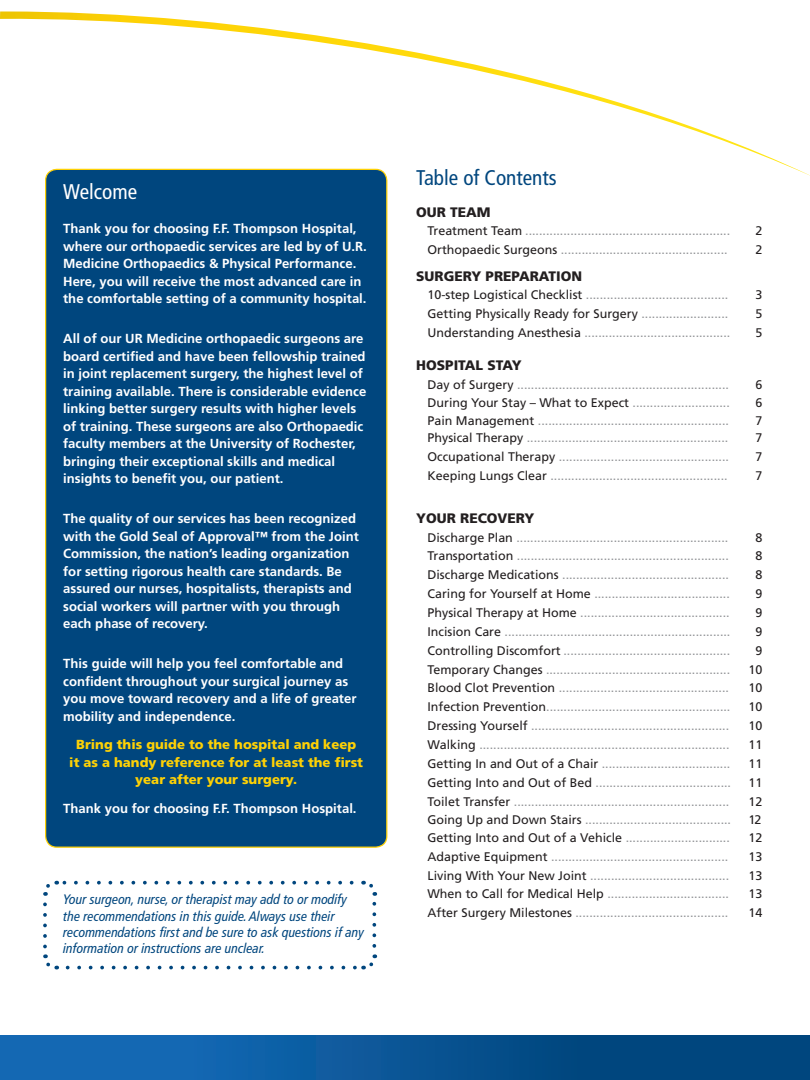
<style>
.page{position:relative;width:810px;height:1080px;background:#fff}
.page>*{position:absolute;margin:0;border:0;box-sizing:border-box;transform-origin:0 0}
._541_Lg_Subhead{font:condensed 21.25px "Frutiger LT Pro";color:#00467e}
._541_Lg_Subhead-2{font:condensed 21.25px "Frutiger LT Pro";color:#fff}
.bullet_text{font:italic condensed 13.75px/16.2px "Frutiger LT Pro";color:#00467e}
.STEP{font:900 13.75px "Frutiger";color:#231f20}
.Roman10Sub{font:900 13.75px "Frutiger";color:#231f20}
.bullet_text-2{font:700 13.12px/17.5px "Frutiger";color:#fff}
.bullet_text-3{font:900 13.12px/17.5px "Frutiger";color:#fed105;text-align:center}
.Roman10Sub-2{font:12.5px "Frutiger";color:#939598}
.Roman10Sub-3{font:12.5px "Frutiger";color:#231f20}
.s1{color:#231f20}
.s2{color:#939598}
</style>
<div class="page">
<div style="left:0;top:1035px;width:810px;height:45px;background:linear-gradient(to right,#176ebc,#003f73)"></div>
<svg style="left:0;top:11px;width:810px;height:165px"></svg>
<div style="left:46px;top:169px;width:341px;height:678px;background:#00467e;border-radius:11px"></div>
<svg style="left:68px;top:966px;width:289px;height:3px"></svg>
<svg style="left:43px;top:904px;width:14px;height:66px"></svg>
<svg style="left:363px;top:954px;width:15px;height:16px"></svg>
<svg style="left:363px;top:880px;width:13px;height:66px"></svg>
<svg style="left:43px;top:881px;width:309px;height:15px"></svg>
<p class="_541_Lg_Subhead-2" style="left:63px;top:179px;width:75px">Welcome</p>
<p class="bullet_text-2" style="left:63px;top:220px;width:305px">Thank you for choosing F.F. Thompson Hospital, where our orthopaedic services are led by of U.R.<br>Medicine Orthopaedics &amp; Physical Performance.<br>Here, you will receive the most advanced care in the comfortable setting of a community hospital.</p>
<p class="bullet_text-2" style="left:63px;top:330px;width:305px">All of our UR Medicine orthopaedic surgeons are board certified and have been fellowship trained in joint replacement surgery, the highest level of training available. There is considerable evidence linking better surgery results with higher levels of training. These surgeons are also Orthopaedic faculty members at the University of Rochester, bringing their exceptional skills and medical insights to benefit you, our patient.</p>
<p class="bullet_text-2" style="left:63px;top:510px;width:297px">The quality of our services has been recognized with the Gold Seal of Approval™ from the Joint Commission, the nation’s leading organization for setting rigorous health care standards. Be assured our nurses, hospitalists, therapists and social workers will partner with you through each phase of recovery.</p>
<p class="bullet_text-2" style="left:63px;top:655px;width:295px">This guide will help you feel comfortable and confident throughout your surgical journey as you move toward recovery and a life of greater mobility and independence.</p>
<p class="bullet_text-3" style="left:69px;top:736px;width:295px">Bring this guide to the hospital and keep<br>it as a handy reference for at least the first year after your surgery.</p>
<p class="bullet_text-2" style="left:63px;top:800px;width:295px">Thank you for choosing F.F. Thompson Hospital.</p>
<p class="bullet_text" style="left:63px;top:891px;width:302px">Your surgeon, nurse, or therapist may add to or modify the recommendations in this guide. Always use their recommendations first and be sure to ask questions if any information or instructions are unclear.</p>
<p class="_541_Lg_Subhead" style="left:416px;top:165px;width:142px">Table of Contents</p>
<p class="STEP" style="left:416px;top:203px;width:76px">OUR TEAM</p>
<p class="Roman10Sub-2" style="left:428px;top:224px;width:304px"><span class="s1">Treatment Team</span> ...........................................................</p>
<p class="Roman10Sub-3" style="left:756px;top:224px;width:8px">2</p>
<p class="Roman10Sub-2" style="left:427px;top:243px;width:302px"><span class="s1">Orthopaedic Surgeons</span> ................................................</p>
<p class="Roman10Sub-3" style="left:756px;top:243px;width:8px">2</p>
<p class="STEP" style="left:416px;top:267px;width:168px">SURGERY PREPARATION</p>
<p class="Roman10Sub-2" style="left:427px;top:288px;width:302px"><span class="s1">10-step Logistical Checklist</span> .........................................</p>
<p class="Roman10Sub-3" style="left:756px;top:288px;width:8px">3</p>
<p class="Roman10Sub-3" style="left:427px;top:307px;width:302px">Getting Physically Ready for Surgery <span class="s2">.........................</span></p>
<p class="Roman10Sub-3" style="left:756px;top:307px;width:8px">5</p>
<p class="Roman10Sub-2" style="left:427px;top:325px;width:304px"><span class="s1">Understanding Anesthesia</span> ..........................................</p>
<p class="Roman10Sub-3" style="left:756px;top:325px;width:8px">5</p>
<p class="Roman10Sub" style="left:416px;top:357px;width:107px">HOSPITAL STAY</p>
<p class="Roman10Sub-2" style="left:427px;top:377px;width:303px"><span class="s1">Day of Surgery</span> .............................................................</p>
<p class="Roman10Sub-3" style="left:756px;top:377px;width:8px">6</p>
<p class="Roman10Sub-2" style="left:427px;top:396px;width:304px"><span class="s1">During Your Stay – What to Expect</span> ............................</p>
<p class="Roman10Sub-3" style="left:756px;top:396px;width:8px">6</p>
<p class="Roman10Sub-2" style="left:427px;top:413px;width:303px"><span class="s1">Pain Management</span> .......................................................</p>
<p class="Roman10Sub-3" style="left:756px;top:413px;width:8px">7</p>
<p class="Roman10Sub-2" style="left:427px;top:431px;width:302px"><span class="s1">Physical Therapy</span> ..........................................................</p>
<p class="Roman10Sub-3" style="left:756px;top:431px;width:8px">7</p>
<p class="Roman10Sub-2" style="left:427px;top:450px;width:303px"><span class="s1">Occupational Therapy</span> .................................................</p>
<p class="Roman10Sub-3" style="left:756px;top:450px;width:8px">7</p>
<p class="Roman10Sub-2" style="left:427px;top:468px;width:302px"><span class="s1">Keeping Lungs Clear</span> ...................................................</p>
<p class="Roman10Sub-3" style="left:756px;top:468px;width:8px">7</p>
<p class="STEP" style="left:416px;top:510px;width:120px">YOUR RECOVERY</p>
<p class="Roman10Sub-2" style="left:427px;top:530px;width:302px"><span class="s1">Discharge Plan</span> .............................................................</p>
<p class="Roman10Sub-3" style="left:756px;top:530px;width:8px">8</p>
<p class="Roman10Sub-2" style="left:427px;top:549px;width:303px"><span class="s1">Transportation</span> .............................................................</p>
<p class="Roman10Sub-3" style="left:756px;top:549px;width:8px">8</p>
<p class="Roman10Sub-2" style="left:427px;top:568px;width:303px"><span class="s1">Discharge Medications</span> ................................................</p>
<p class="Roman10Sub-3" style="left:756px;top:568px;width:8px">8</p>
<p class="Roman10Sub-2" style="left:427px;top:586px;width:304px"><span class="s1">Caring for Yourself at Home</span> .......................................</p>
<p class="Roman10Sub-3" style="left:756px;top:586px;width:8px">9</p>
<p class="Roman10Sub-2" style="left:427px;top:605px;width:304px"><span class="s1">Physical Therapy at Home</span> ...........................................</p>
<p class="Roman10Sub-3" style="left:756px;top:605px;width:8px">9</p>
<p class="Roman10Sub-2" style="left:427px;top:624px;width:304px"><span class="s1">Incision Care</span> .................................................................</p>
<p class="Roman10Sub-3" style="left:756px;top:624px;width:8px">9</p>
<p class="Roman10Sub-2" style="left:427px;top:643px;width:304px"><span class="s1">Controlling Discomfort</span> ................................................</p>
<p class="Roman10Sub-3" style="left:756px;top:643px;width:8px">9</p>
<p class="Roman10Sub-2" style="left:427px;top:662px;width:304px"><span class="s1">Temporary Changes</span> .....................................................</p>
<p class="Roman10Sub-3" style="left:749px;top:662px;width:15px">10</p>
<p class="Roman10Sub-2" style="left:427px;top:681px;width:303px"><span class="s1">Blood Clot Prevention</span> .................................................</p>
<p class="Roman10Sub-3" style="left:749px;top:681px;width:15px">10</p>
<p class="Roman10Sub-2" style="left:427px;top:700px;width:304px"><span class="s1">Infection Prevention</span>.....................................................</p>
<p class="Roman10Sub-3" style="left:749px;top:700px;width:15px">10</p>
<p class="Roman10Sub-2" style="left:427px;top:718px;width:303px"><span class="s1">Dressing Yourself</span> .........................................................</p>
<p class="Roman10Sub-3" style="left:749px;top:718px;width:15px">10</p>
<p class="Roman10Sub-2" style="left:427px;top:737px;width:304px"><span class="s1">Walking</span> ........................................................................</p>
<p class="Roman10Sub-3" style="left:749px;top:737px;width:15px">11</p>
<p class="Roman10Sub-2" style="left:427px;top:756px;width:304px"><span class="s1">Getting In and Out of a Chair</span> .....................................</p>
<p class="Roman10Sub-3" style="left:749px;top:756px;width:15px">11</p>
<p class="Roman10Sub-2" style="left:427px;top:775px;width:305px"><span class="s1">Getting Into and Out of Bed</span> .......................................</p>
<p class="Roman10Sub-3" style="left:749px;top:775px;width:15px">11</p>
<p class="Roman10Sub-2" style="left:427px;top:794px;width:303px"><span class="s1">Toilet Transfer</span> ..............................................................</p>
<p class="Roman10Sub-3" style="left:749px;top:794px;width:15px">12</p>
<p class="Roman10Sub-2" style="left:427px;top:813px;width:305px"><span class="s1">Going Up and Down Stairs</span> ..........................................</p>
<p class="Roman10Sub-3" style="left:749px;top:813px;width:14px">12</p>
<p class="Roman10Sub-2" style="left:427px;top:830px;width:304px"><span class="s1">Getting Into and Out of a Vehicle</span> ..............................</p>
<p class="Roman10Sub-3" style="left:749px;top:830px;width:15px">12</p>
<p class="Roman10Sub-2" style="left:427px;top:849px;width:302px"><span class="s1">Adaptive Equipment</span> ...................................................</p>
<p class="Roman10Sub-3" style="left:749px;top:849px;width:15px">13</p>
<p class="Roman10Sub-2" style="left:427px;top:868px;width:303px"><span class="s1">Living With Your New Joint</span> ........................................</p>
<p class="Roman10Sub-3" style="left:749px;top:868px;width:15px">13</p>
<p class="Roman10Sub-2" style="left:427px;top:887px;width:303px"><span class="s1">When to Call for Medical Help</span> ...................................</p>
<p class="Roman10Sub-3" style="left:749px;top:887px;width:15px">13</p>
<p class="Roman10Sub-2" style="left:427px;top:906px;width:302px"><span class="s1">After Surgery Milestones</span> ............................................</p>
<p class="Roman10Sub-3" style="left:749px;top:906px;width:15px">14</p>
</div>
